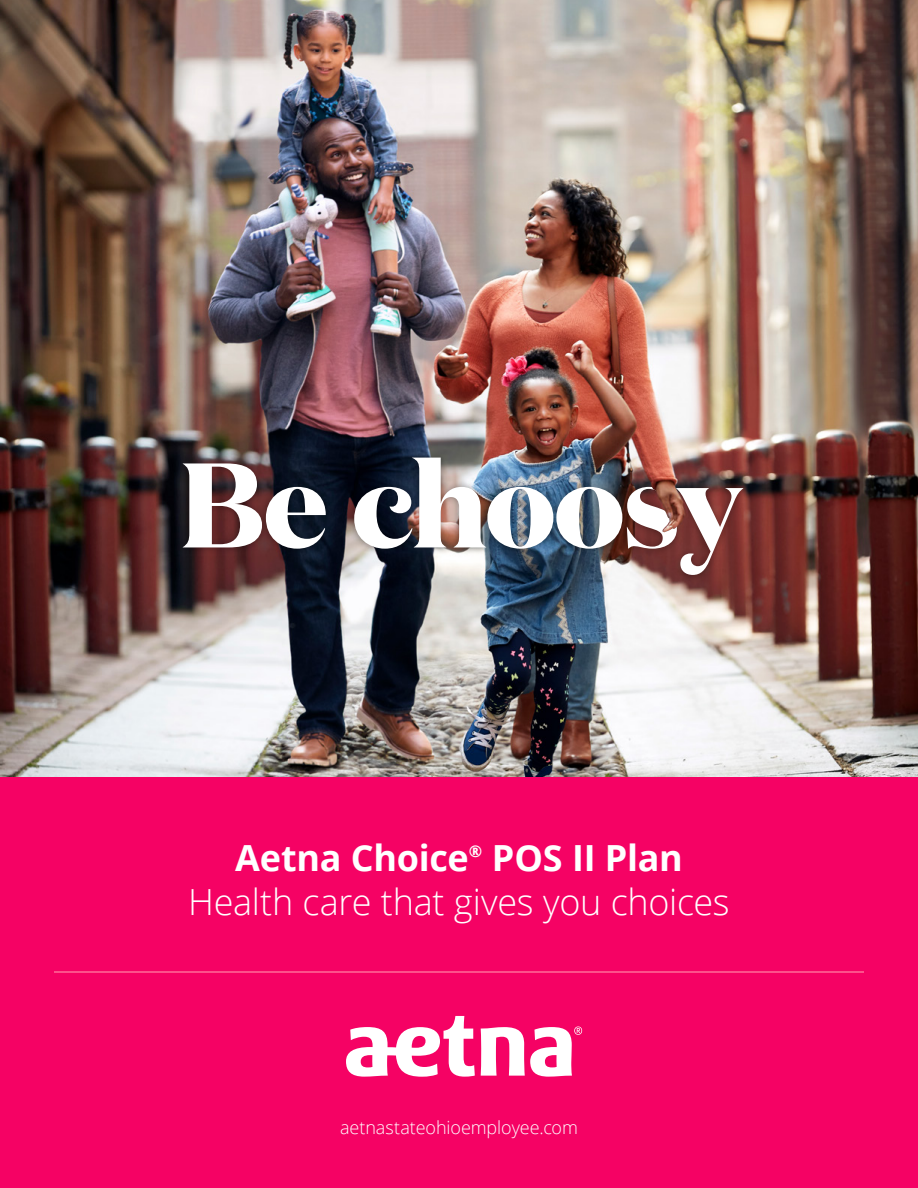
<style>
.page{position:relative;width:918px;height:1188px;background:#fff}
.page>*{position:absolute;margin:0;border:0;box-sizing:border-box;transform-origin:0 0}
.t1{font:700 120px "Domaine Disp";letter-spacing:-.015em;color:#fff}
.t2{font:300 36px "Open Sans";letter-spacing:-.01em;color:#fff}
.t3{font:700 36px "Open Sans";letter-spacing:-.005em;color:#fff}
.t4{font:300 18px "Open Sans";letter-spacing:-.005em;color:#fff}
</style>
<div class="page">
<img style="left:0;top:0;width:918px;height:778px">
<div style="left:0;top:778px;width:918px;height:410px;background:#f50264"></div>
<hr style="left:54px;top:971px;width:810px;height:2px;background:#ff6b98">
<div style="left:177px;top:451px;width:572px;height:132px;background:#000;opacity:.35"></div>
<svg style="left:346px;top:1016px;width:236px;height:61px"></svg>
<p class="t1" style="left:180px;top:427px;width:564px">Be choosy</p>
<h1 class="t3" style="left:235px;top:833px;width:449px">Aetna Choice<sup>®</sup> POS II Plan</h1>
<h2 class="t2" style="left:188px;top:877px;width:543px">Health care that gives you choices</h2>
<p class="t4" style="left:340px;top:1115px;width:239px">aetnastateohioemployee.com</p>
</div>
